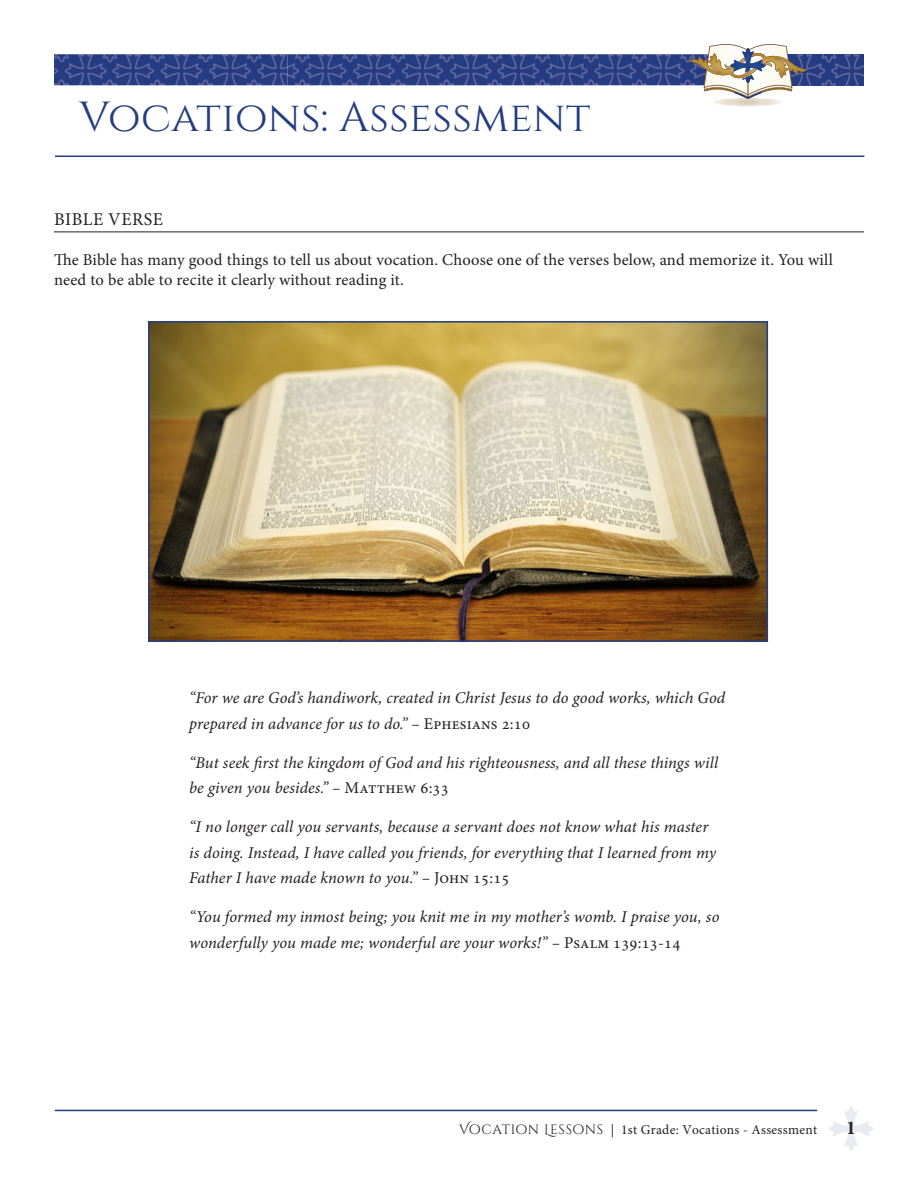
<style>
.page{position:relative;width:918px;height:1188px;background:#fff}
.page>*{position:absolute;margin:0;border:0;box-sizing:border-box;transform-origin:0 0}
.HEADER_-_main_page{font:42px "Cinzel";letter-spacing:.01em;color:#243c82}
.t1{font:700 19.5px "Minion Pro";color:#231f20}
.BODY_-_headers{font:18px "Minion Pro";letter-spacing:.03em;color:#231f20}
.PRAYER{font:italic 16.5px/25.5px "Minion Pro";letter-spacing:.005em;color:#231f20}
.BODY_-_K-5_Grade{font:16.5px/19.8px "Minion Pro";letter-spacing:.005em;color:#231f20}
.t2{font:13.5px "Minion Pro";letter-spacing:.02em;color:#231f20}
.s1{font-style:normal}
.s2{font-family:"Cinzel Decorative"}
</style>
<div class="page">
<img style="left:54px;top:54px;width:635px;height:31px">
<img style="left:808px;top:54px;width:56px;height:31px">
<hr style="left:55px;top:156px;width:809px;height:1px;background:#243c82">
<hr style="left:55px;top:1110px;width:762px;height:1px;background:#243c82">
<svg style="left:829px;top:1107px;width:44px;height:44px"></svg>
<svg style="left:689px;top:44px;width:119px;height:55px"></svg>
<hr style="left:54px;top:232px;width:810px;height:1px;background:#231f20">
<img style="left:151px;top:324px;width:614px;height:315px">
<div style="left:148px;top:321px;width:620px;height:321px;border:2px solid #243c82"></div>
<p class="HEADER_-_main_page" style="left:79px;top:92px;width:513px">Vocations: Assessment</p>
<p class="BODY_-_headers" style="left:54px;top:207px;width:110px">BIBLE VERSE</p>
<p class="BODY_-_K-5_Grade" style="left:54px;top:250px;width:780px">The Bible has many good things to tell us about vocation. Choose one of the verses below, and memorize it. You will need to be able to recite it clearly without reading it.</p>
<p class="PRAYER" style="left:189px;top:685px;width:538px">“For we are God’s handiwork, created in Christ Jesus to do good works, which God prepared in advance for us to do.” – <span class="s1">Ephesians 2:10</span></p>
<p class="PRAYER" style="left:189px;top:750px;width:530px">“But seek first the kingdom of God and his righteousness, and all these things will be given you besides.” – <span class="s1">Matthew 6:33</span></p>
<p class="PRAYER" style="left:189px;top:814px;width:528px">“I no longer call you servants, because a servant does not know what his master is doing. Instead, I have called you friends, for everything that I learned from my<br>Father I have made known to you.” – <span class="s1">John 15:15</span></p>
<p class="PRAYER" style="left:189px;top:904px;width:532px">“You formed my inmost being; you knit me in my mother’s womb. I praise you, so wonderfully you made me; wonderful are your works!” – <span class="s1">Psalm 139:13-14</span></p>
<p class="t2" style="left:459px;top:1121px;width:359px"><span class="s2">Vocation Lessons</span> | 1st Grade: Vocations - Assessment</p>
<p class="t1" style="left:846px;top:1114px;width:11px">1</p>
</div>
